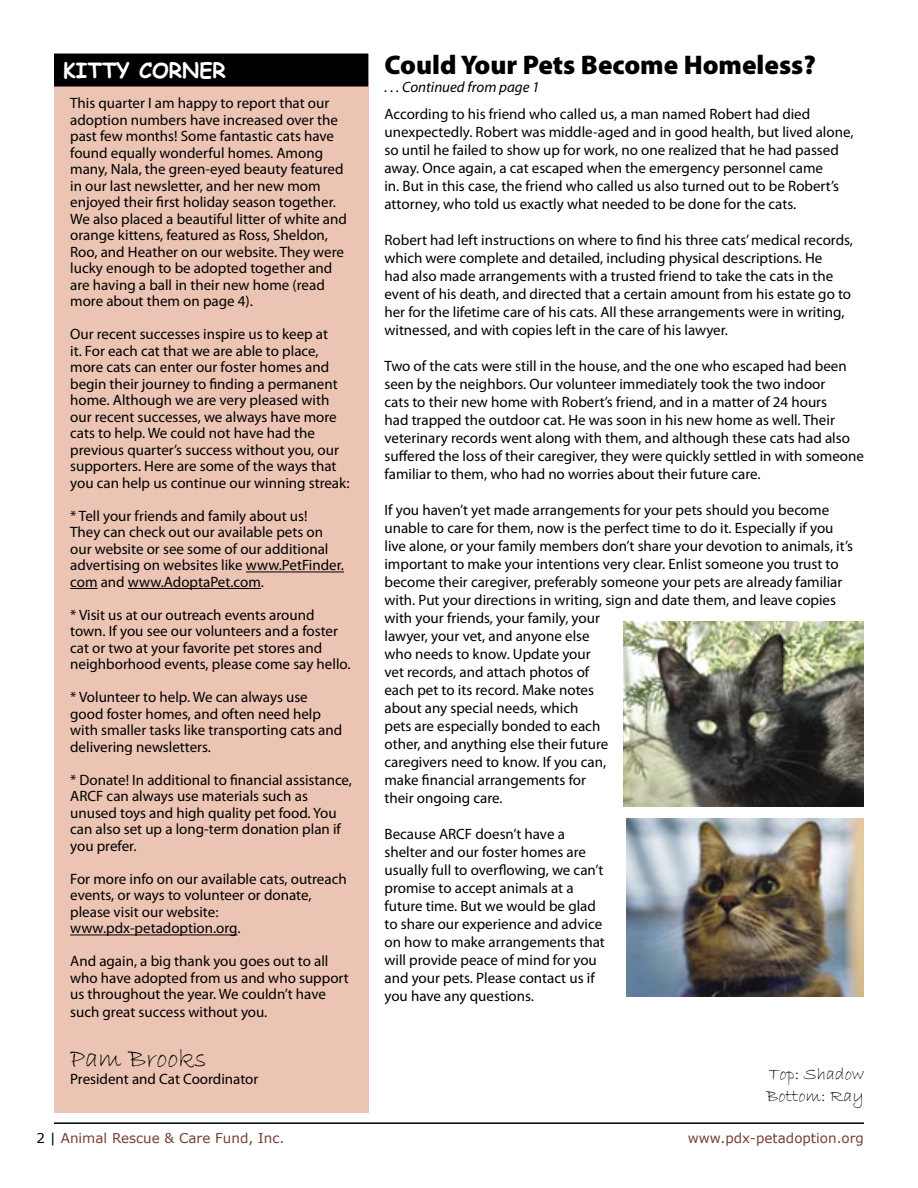
<style>
.page{position:relative;width:918px;height:1188px;background:#fff}
.page>*{position:absolute;margin:0;border:0;box-sizing:border-box;transform-origin:0 0}
.headline_1{font:900 27px "Myriad Pro";color:#000}
.signature{font:27px "Bradley Hand ITC";color:#000}
.section_head{font:700 21px "Comic Sans MS";color:#fff}
.t1{font:18px "Bradley Hand ITC";color:#000}
.body{font:15px/18px "Myriad Pro";color:#000}
.headline_1-2{font:italic 15px "Myriad Pro";color:#000}
.t2{font:13.5px "Verdana";color:#773e33}
.s1{color:#000}
</style>
<div class="page">
<hr style="left:54px;top:1122px;width:810px;height:2px;background:#000">
<div style="left:54px;top:54px;width:314px;height:1058px;background:#ecc4b3"></div>
<hr style="left:246px;top:572px;width:98px;height:1px;background:#000">
<svg style="left:70px;top:588px;width:28px;height:1px"></svg>
<hr style="left:128px;top:588px;width:133px;height:1px;background:#000">
<hr style="left:70px;top:935px;width:167px;height:1px;background:#000">
<div style="left:54px;top:54px;width:314px;height:33px;background:#000"></div>
<img style="left:624px;top:621px;width:240px;height:186px">
<img style="left:626px;top:818px;width:238px;height:179px">
<p class="section_head" style="left:63px;top:55px;width:164px">KITTY CORNER</p>
<p class="headline_1" style="left:384px;top:50px;width:433px">Could Your Pets Become Homeless?</p>
<p class="headline_1-2" style="left:384px;top:79px;width:157px">. . . Continued from page 1</p>
<p class="body" style="left:70px;top:95px;width:278px;line-height:16.5px">This quarter I am happy to report that our adoption numbers have increased over the past few months! Some fantastic cats have found equally wonderful homes. Among many, Nala, the green-eyed beauty featured in our last newsletter, and her new mom enjoyed their first holiday season together.<br>We also placed a beautiful litter of white and orange kittens, featured as Ross, Sheldon, Roo, and Heather on our website. They were lucky enough to be adopted together and are having a ball in their new home (read more about them on page 4).</p>
<p class="body" style="left:70px;top:326px;width:281px;line-height:16.5px">Our recent successes inspire us to keep at<br>it. For each cat that we are able to place, more cats can enter our foster homes and begin their journey to finding a permanent home. Although we are very pleased with our recent successes, we always have more cats to help. We could not have had the previous quarter’s success without you, our supporters. Here are some of the ways that you can help us continue our winning streak:</p>
<p class="body" style="left:70px;top:508px;width:275px;line-height:16.5px">* Tell your friends and family about us!<br>They can check out our available pets on our website or see some of our additional advertising on websites like www.PetFinder. com and www.AdoptaPet.com.</p>
<p class="body" style="left:70px;top:607px;width:282px;line-height:16.5px">* Visit us at our outreach events around town. If you see our volunteers and a foster cat or two at your favorite pet stores and neighborhood events, please come say hello.</p>
<p class="body" style="left:70px;top:689px;width:274px;line-height:16.5px">* Volunteer to help. We can always use good foster homes, and often need help with smaller tasks like transporting cats and delivering newsletters.</p>
<p class="body" style="left:70px;top:772px;width:283px;line-height:16.5px">* Donate! In additional to financial assistance, ARCF can always use materials such as unused toys and high quality pet food. You can also set up a long-term donation plan if you prefer.</p>
<p class="body" style="left:70px;top:871px;width:278px;line-height:16.5px">For more info on our available cats, outreach events, or ways to volunteer or donate, please visit our website: www.pdx-petadoption.org.</p>
<p class="body" style="left:70px;top:953px;width:280px;line-height:16.5px">And again, a big thank you goes out to all who have adopted from us and who support us throughout the year. We couldn’t have</p>
<p class="body" style="left:70px;top:1004px;width:199px">such great success without you.</p>
<p class="signature" style="left:70px;top:1041px;width:138px">Pam Brooks</p>
<p class="body" style="left:70px;top:1070px;width:190px">President and Cat Coordinator</p>
<p class="body" style="left:384px;top:106px;width:470px">According to his friend who called us, a man named Robert had died unexpectedly. Robert was middle-aged and in good health, but lived alone, so until he failed to show up for work, no one realized that he had passed away. Once again, a cat escaped when the emergency personnel came<br>in. But in this case, the friend who called us also turned out to be Robert’s attorney, who told us exactly what needed to be done for the cats.</p>
<p class="body" style="left:384px;top:232px;width:470px">Robert had left instructions on where to find his three cats’ medical records, which were complete and detailed, including physical descriptions. He<br>had also made arrangements with a trusted friend to take the cats in the event of his death, and directed that a certain amount from his estate go to her for the lifetime care of his cats. All these arrangements were in writing, witnessed, and with copies left in the care of his lawyer.</p>
<p class="body" style="left:384px;top:358px;width:481px">Two of the cats were still in the house, and the one who escaped had been seen by the neighbors. Our volunteer immediately took the two indoor<br>cats to their new home with Robert’s friend, and in a matter of 24 hours<br>had trapped the outdoor cat. He was soon in his new home as well. Their veterinary records went along with them, and although these cats had also suffered the loss of their caregiver, they were quickly settled in with someone familiar to them, who had no worries about their future care.</p>
<p class="body" style="left:384px;top:502px;width:470px">If you haven’t yet made arrangements for your pets should you become unable to care for them, now is the perfect time to do it. Especially if you live alone, or your family members don’t share your devotion to animals, it’s important to make your intentions very clear. Enlist someone you trust to become their caregiver, preferably someone your pets are already familiar with. Put your directions in writing, sign and date them, and leave copies with your friends, your family, your<br>lawyer, your vet, and anyone else<br>who needs to know. Update your<br>vet records, and attach photos of<br>each pet to its record. Make notes<br>about any special needs, which<br>pets are especially bonded to each<br>other, and anything else their future<br>caregivers need to know. If you can,<br>make financial arrangements for<br>their ongoing care.</p>
<p class="body" style="left:384px;top:826px;width:222px">Because ARCF doesn’t have a shelter and our foster homes are usually full to overflowing, we can’t promise to accept animals at a future time. But we would be glad to share our experience and advice on how to make arrangements that will provide peace of mind for you and your pets. Please contact us if you have any questions.</p>
<p class="t1" style="left:769px;top:1063px;width:97px">Top: Shadow</p>
<p class="t1" style="left:767px;top:1084px;width:99px">Bottom: Ray</p>
<p class="t2" style="left:37px;top:1130px;width:249px"><span class="s1">2 |</span> Animal Rescue &amp; Care Fund, Inc.</p>
<p class="t2" style="left:688px;top:1130px;width:178px">www.pdx-petadoption.org</p>
</div>
